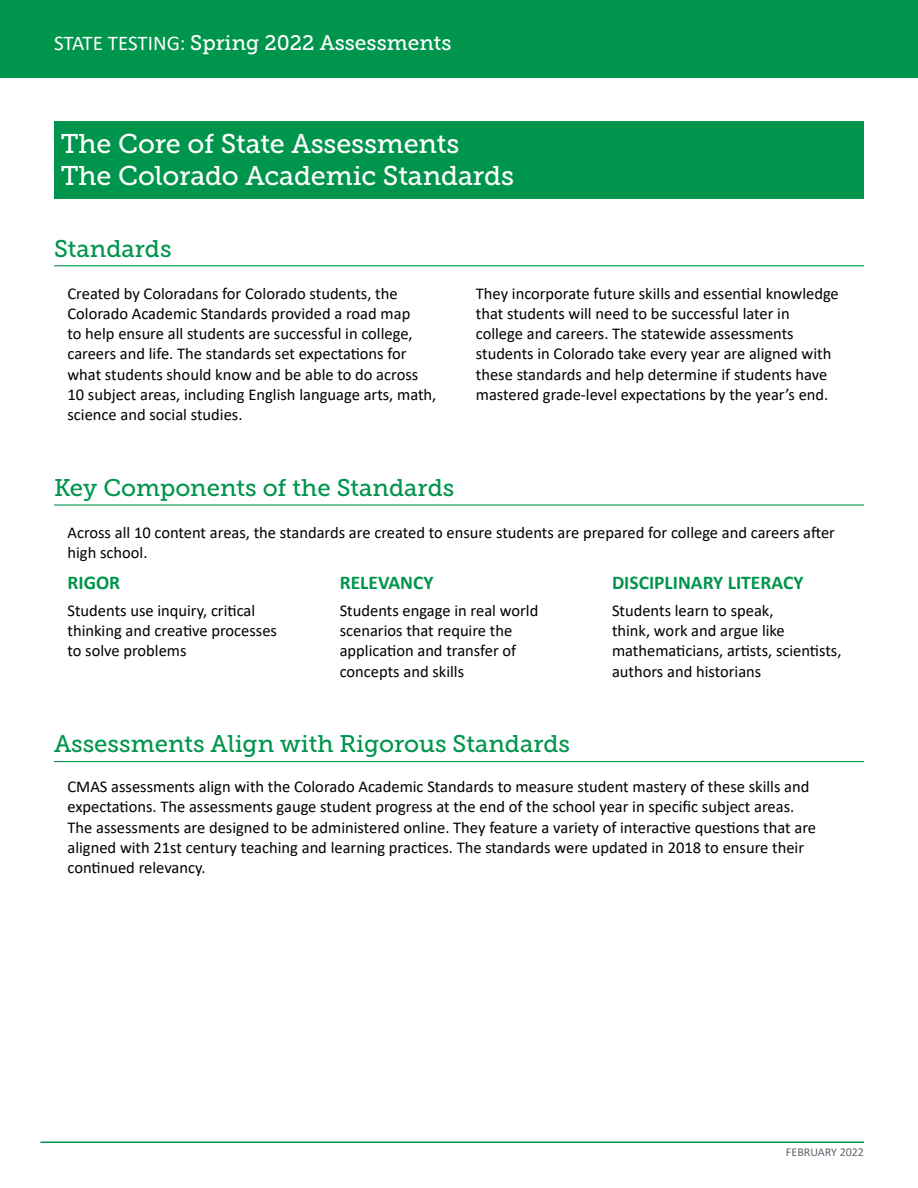
<style>
.page{position:relative;width:918px;height:1188px;background:#fff}
.page>*{position:absolute;margin:0;border:0;box-sizing:border-box;transform-origin:0 0}
.t1{font:27px "Museo Slab 500";letter-spacing:-.005em;color:#fff}
.t2{font:24px "Museo Slab 500";color:#00954c}
.subhead_NO_rule{font:21px "Museo Slab 500";color:#fff}
.Body{font:700 19.5px "Calibri";color:#00954c}
.Body-2{font:16.5px/20.2px "Calibri";color:#000}
.t3{font:12px "Calibri";color:#5d6770}
.s1{font-family:"Calibri"}
</style>
<div class="page">
<hr style="left:40px;top:1142px;width:824px;height:1px;background:#00954c">
<div style="left:0;top:0;width:918px;height:78px;background:#00954c"></div>
<hr style="left:54px;top:265px;width:810px;height:1px;background:#00954c">
<hr style="left:54px;top:504px;width:810px;height:2px;background:#00954c">
<div style="left:54px;top:122px;width:810px;height:77px;background:#00954c"></div>
<hr style="left:54px;top:761px;width:810px;height:1px;background:#00954c">
<p class="subhead_NO_rule" style="left:54px;top:31px;width:399px"><span class="s1">STATE TESTING:</span> Spring 2022 Assessments</p>
<p class="t1" style="left:61px;top:128px;width:400px">The Core of State Assessments</p>
<p class="t1" style="left:61px;top:161px;width:455px">The Colorado Academic Standards</p>
<p class="t2" style="left:54px;top:235px;width:119px">Standards</p>
<p class="Body-2" style="left:68px;top:282px;width:370px">Created by Coloradans for Colorado students, the Colorado Academic Standards provided a road map<br>to help ensure all students are successful in college, careers and life. The standards set expectations for what students should know and be able to do across 10 subject areas, including English language arts, math, science and social studies.</p>
<p class="Body-2" style="left:476px;top:282px;width:364px">They incorporate future skills and essential knowledge that students will need to be successful later in college and careers. The statewide assessments students in Colorado take every year are aligned with these standards and help determine if students have mastered grade-level expectations by the year’s end.</p>
<p class="t2" style="left:54px;top:474px;width:402px">Key Components of the Standards</p>
<p class="Body-2" style="left:68px;top:522px;width:769px">Across all 10 content areas, the standards are created to ensure students are prepared for college and careers after high school.</p>
<p class="Body" style="left:68px;top:569px;width:54px">RIGOR</p>
<p class="Body-2" style="left:68px;top:600px;width:211px">Students use inquiry, critical thinking and creative processes to solve problems</p>
<p class="Body" style="left:612px;top:569px;width:193px">DISCIPLINARY LITERACY</p>
<p class="Body-2" style="left:612px;top:600px;width:231px">Students learn to speak,<br>think, work and argue like mathematicians, artists, scientists, authors and historians</p>
<p class="Body" style="left:340px;top:569px;width:95px">RELEVANCY</p>
<p class="Body-2" style="left:340px;top:600px;width:200px">Students engage in real world scenarios that require the application and transfer of concepts and skills</p>
<p class="t2" style="left:54px;top:731px;width:518px">Assessments Align with Rigorous Standards</p>
<p class="Body-2" style="left:68px;top:776px;width:750px">CMAS assessments align with the Colorado Academic Standards to measure student mastery of these skills and expectations. The assessments gauge student progress at the end of the school year in specific subject areas.<br>The assessments are designed to be administered online. They feature a variety of interactive questions that are aligned with 21st century teaching and learning practices. The standards were updated in 2018 to ensure their continued relevancy.</p>
<p class="t3" style="left:786px;top:1143px;width:80px">FEBRUARY 2022</p>
</div>
